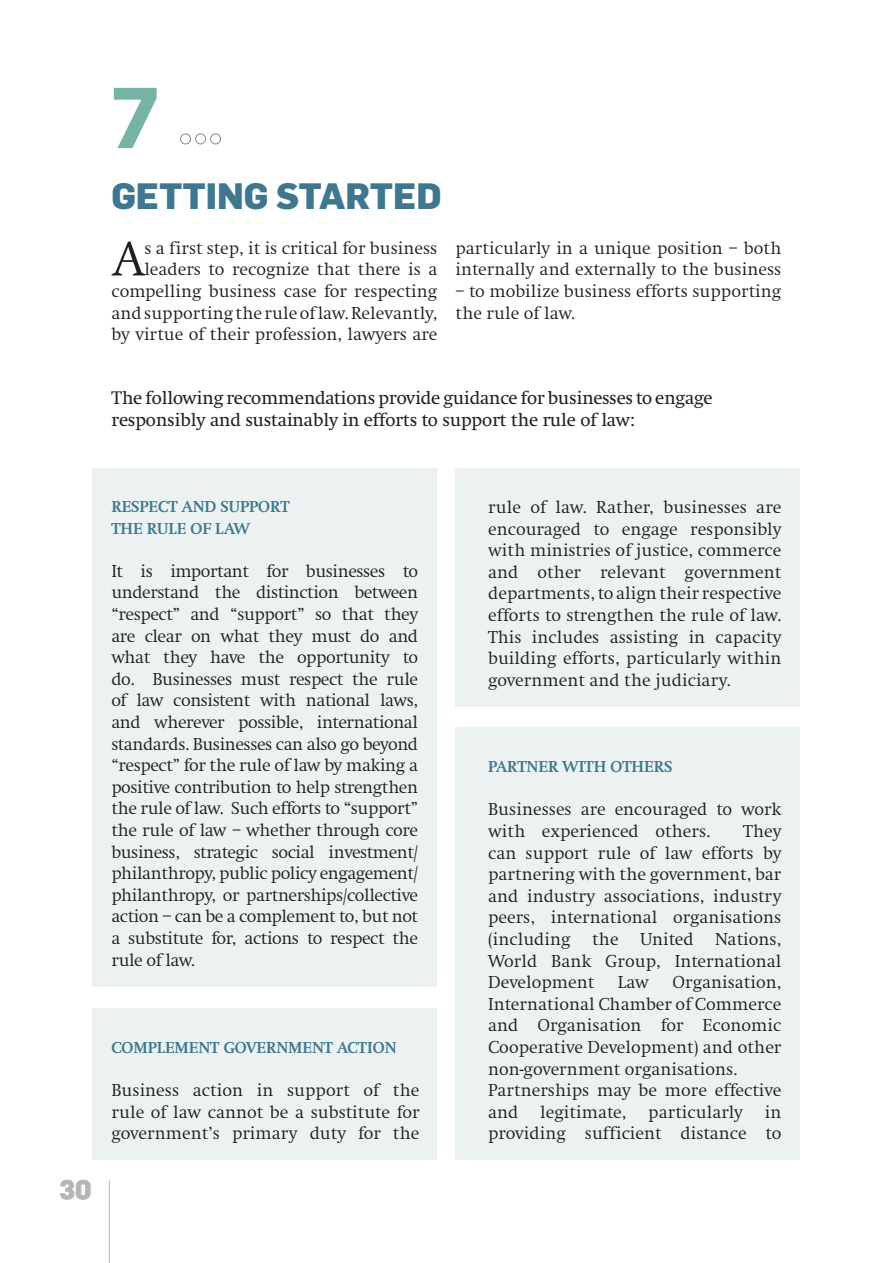
<style>
.page{position:relative;width:893px;height:1263px;background:#fff}
.page>*{position:absolute;margin:0;border:0;box-sizing:border-box;transform-origin:0 0}
.t1{font:700 84.45px "Flama";color:#75b3a4}
.t2{font:300 50.4px "Swift EF";color:#231f20}
.t3{font:800 36px "Flama";color:#3e778f}
.t4{font:700 26.1px "Flama";color:#b2b4b6}
.t5{font:300 18px/21.6px "Swift EF";color:#231f20;text-align:justify}
.t6{font:18px/21.6px "Swift 1 OT";color:#231f20}
.t7{font:700 16.5px "Swift EF";color:#3e778f}
</style>
<div class="page">
<div style="left:92px;top:468px;width:344px;height:519px;background:#ebf2f1"></div>
<div style="left:92px;top:1008px;width:344px;height:152px;background:#ebf2f1"></div>
<div style="left:455px;top:468px;width:345px;height:238px;background:#ebf2f1"></div>
<div style="left:455px;top:728px;width:345px;height:432px;background:#ebf2f1"></div>
<svg style="left:180px;top:133px;width:41px;height:12px"></svg>
<hr style="left:109px;top:1180px;width:1px;height:83px;background:#b2b4b6">
<svg style="left:60px;top:1179px;width:31px;height:21px"></svg>
<p class="t1" style="left:110px;top:67px;width:51px">7</p>
<p class="t3" style="left:112px;top:170px;width:332px">GETTING STARTED</p>
<p class="t5" style="left:112px;top:237px;width:327px;text-align:right">s a first step, it is critical for business leaders to recognize that there is a compelling business case for respecting and supporting the rule of law. Relevantly, by virtue of their profession, lawyers are</p>
<p class="t2" style="left:112px;top:232px;width:33px">A</p>
<p class="t5" style="left:455px;top:237px;width:327px">particularly in a unique position – both internally and externally to the business</p>
<p class="t5" style="left:455px;top:281px;width:327px">– to mobilize business efforts supporting the rule of law.</p>
<p class="t6" style="left:112px;top:387px;width:603px">The following recommendations provide guidance for businesses to engage responsibly and sustainably in efforts to support the rule of law:</p>
<p class="t7" style="left:111px;top:498px;width:180px">RESPECT AND SUPPORT</p>
<p class="t7" style="left:111px;top:519px;width:140px">THE RULE OF LAW</p>
<p class="t5" style="left:111px;top:560px;width:308px">It is important for businesses to understand the distinction between “respect” and “support” so that they are clear on what they must do and what they have the opportunity to do. Businesses must respect the rule of law consistent with national laws, and wherever possible, international standards. Businesses can also go beyond “respect” for the rule of law by making a positive contribution to help strengthen the rule of law. Such efforts to “support” the rule of law – whether through core business, strategic social investment/ philanthropy, public policy engagement/ philanthropy, or partnerships/collective action – can be a complement to, but not a substitute for, actions to respect the rule of law.</p>
<p class="t4" style="left:60px;top:1174px;width:33px">30</p>
<p class="t7" style="left:111px;top:1038px;width:287px">COMPLEMENT GOVERNMENT ACTION</p>
<p class="t5" style="left:111px;top:1080px;width:310px">Business action in support of the rule of law cannot be a substitute for government’s primary duty for the</p>
<p class="t5" style="left:488px;top:497px;width:295px">rule of law. Rather, businesses are encouraged to engage responsibly with ministries of justice, commerce and other relevant government departments, to align their respective efforts to strengthen the rule of law.<br>This includes assisting in capacity building efforts, particularly within government and the judiciary.</p>
<p class="t7" style="left:488px;top:758px;width:186px">PARTNER WITH OTHERS</p>
<p class="t5" style="left:488px;top:799px;width:295px">Businesses are encouraged to work with experienced others.</p>
<p class="t5" style="left:488px;top:821px;width:295px;text-indent:255px">They can support rule of law efforts by partnering with the government, bar and industry associations, industry peers, international organisations (including the United Nations, World Bank Group, International Development</p>
<p class="t5" style="left:488px;top:972px;width:295px;text-indent:184px">Organisation, International Chamber of Commerce and Organisation for Economic Cooperative Development) and other non-government organisations.</p>
<p class="t5" style="left:488px;top:1080px;width:295px">Partnerships may be more effective and legitimate, particularly in providing sufficient distance to</p>
<p class="t5" style="left:618px;top:972px;width:32px">Law</p>
</div>
